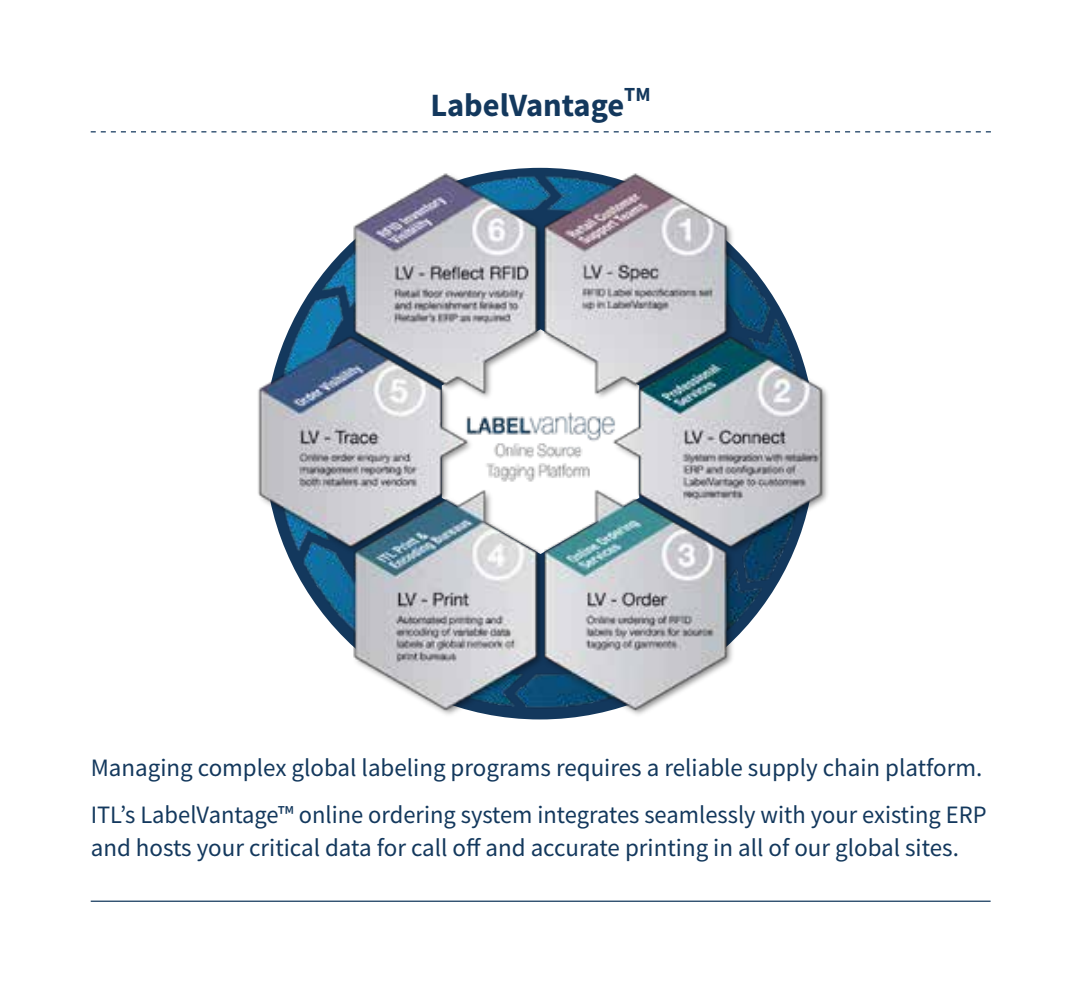
<style>
.page{position:relative;width:1081px;height:993px;background:#fff}
.page>*{position:absolute;margin:0;border:0;box-sizing:border-box;transform-origin:0 0}
.t1{font:700 32.5px "Source Sans Pro";color:#13385d}
.t2{font:25px/46.8px "Source Sans Pro";color:#13385d}
.t3{font:700 20px "Source Sans Pro";color:#13385d}
</style>
<div class="page">
<svg style="left:91px;top:131px;width:900px;height:1px"></svg>
<hr style="left:91px;top:900px;width:899px;height:1px;background:#13385d">
<img style="left:258px;top:167px;width:570px;height:553px">
<h1 class="t1" style="left:430px;top:83px;width:195px">LabelVantage</h1>
<p class="t3" style="left:624px;top:80px;width:28px">TM</p>
<p class="t2" style="left:91px;top:744px;width:897px">Managing complex global labeling programs requires a reliable supply chain platform.<br>ITL’s LabelVantage™ online ordering system integrates seamlessly with your existing ERP</p>
<p class="t2" style="left:91px;top:823px;width:870px">and hosts your critical data for call off and accurate printing in all of our global sites.</p>
</div>
